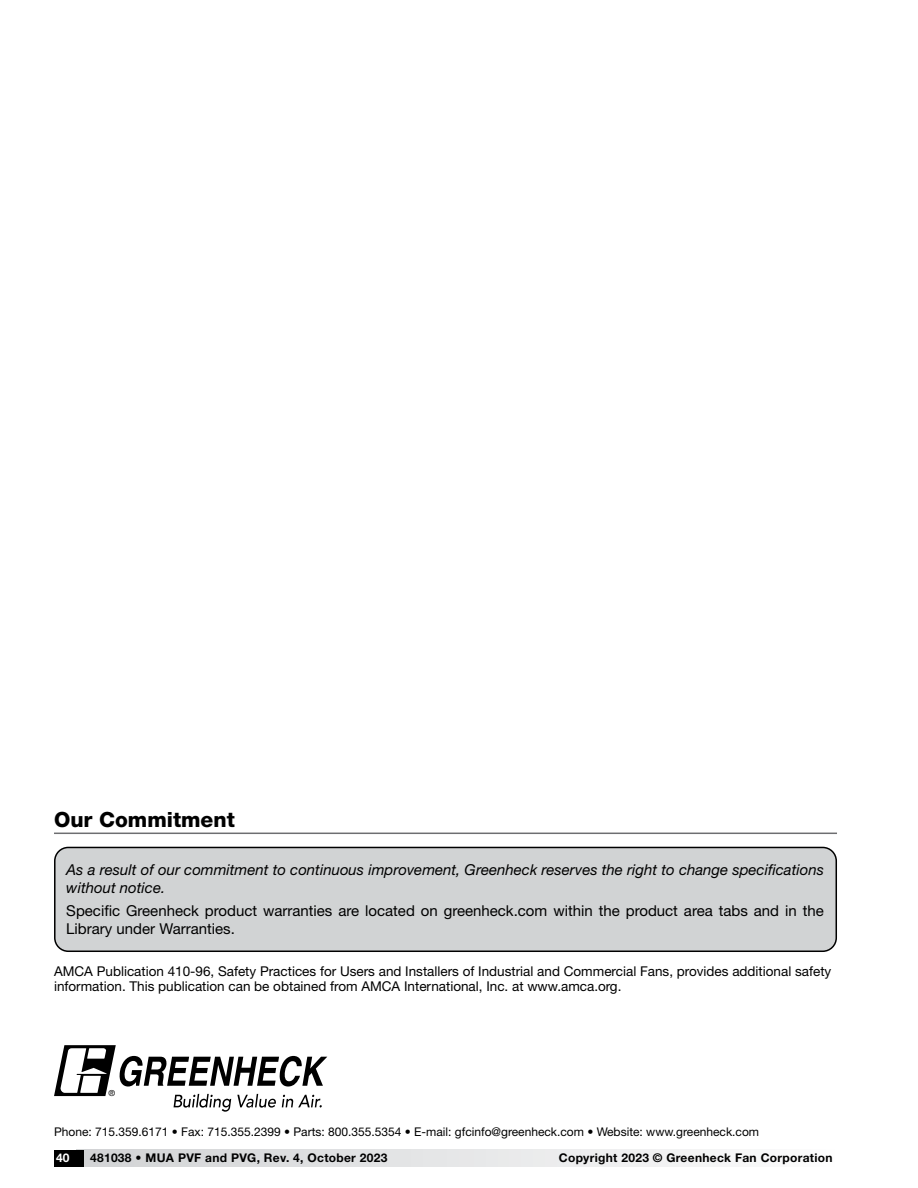
<style>
.page{position:relative;width:918px;height:1188px;background:#fff}
.page>*{position:absolute;margin:0;border:0;box-sizing:border-box;transform-origin:0 0}
.t1{font:800 21px "Helvetica Neue LT Std";color:#000}
.t2{font:15px/18px "Helvetica Neue LT Std";color:#000}
.t3{font:italic 15px/18px "Helvetica Neue LT Std";color:#000}
.t4{font:13.5px/15px "Helvetica Neue LT Std";color:#000}
.t5{font:12px "Helvetica Neue LT Std";color:#000}
.t6{font:700 12px "Helvetica Neue LT Std";letter-spacing:.025em;color:#000}
.t7{font:700 12px "Helvetica Neue LT Std";color:#fff}
.t8{font:8.25px "Helvetica";color:#000}
.s1{color:#000101}
</style>
<div class="page">
<div style="left:77px;top:1150px;width:760px;height:16px;background:linear-gradient(to right,#d1d2d4,#fcfcfc)"></div>
<div style="left:54px;top:1150px;width:30px;height:16px;background:#000"></div>
<div style="left:55px;top:847px;width:781px;height:104px;background:#d1d3d4;border-radius:13px"></div>
<div style="left:54px;top:847px;width:783px;height:105px;border:2px solid #000;border-radius:13px"></div>
<svg style="left:54px;top:1045px;width:273px;height:67px"></svg>
<hr style="left:54px;top:833px;width:783px;height:1px;background:#6d6e71">
<h1 class="t1" style="left:54px;top:807px;width:182px">Our Commitment</h1>
<p class="t3" style="left:66px;top:860px;width:759px">As a result of our commitment to continuous improvement, Greenheck reserves the right to change specifications without notice.</p>
<p class="t2" style="left:66px;top:902px;width:759px">Specific Greenheck product warranties are located on greenheck.com within the product area tabs and in the<br>Library under Warranties.</p>
<p class="t4" style="left:54px;top:964px;width:779px">AMCA Publication 410-96, Safety Practices for Users and Installers of Industrial and Commercial Fans, provides additional safety information. This publication can be obtained from AMCA International, Inc. at www.amca.org.</p>
<p class="t8" style="left:109px;top:1088px;width:8px">®</p>
<p class="t5" style="left:54px;top:1125px;width:707px">Phone: 715.359.6171 • Fax: 715.355.2399 • Parts: 800.355.5354 • E-mail: gfcinfo@greenheck.com • Website: www.greenheck.com</p>
<p class="t7" style="left:56px;top:1151px;width:15px">40</p>
<p class="t6" style="left:90px;top:1151px;width:299px"><span class="s1">481038</span> • MUA PVF and PVG, Rev. 4, October 2023</p>
<p class="t6" style="left:559px;top:1151px;width:275px">Copyright 2023 © Greenheck Fan Corporation</p>
</div>
